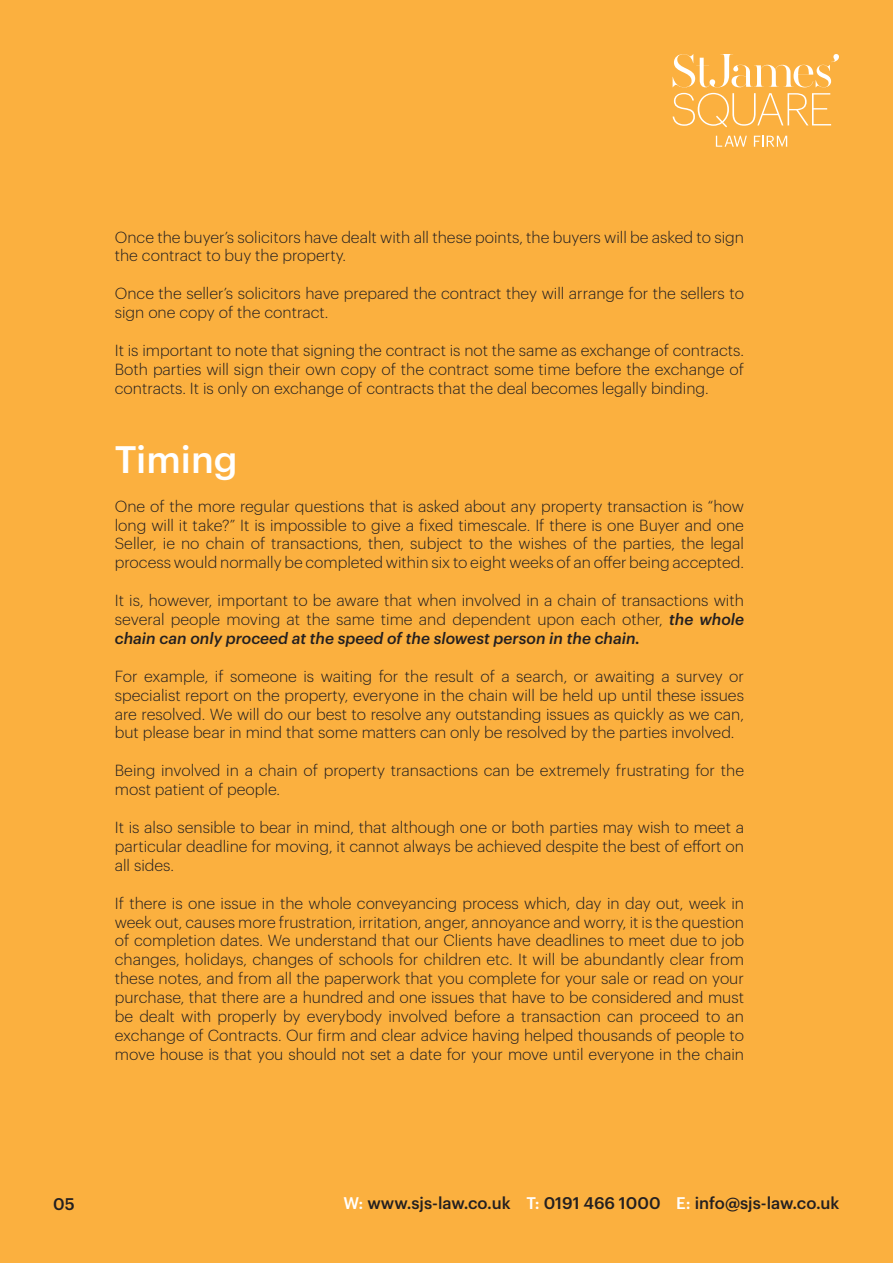
<style>
.page{position:relative;width:893px;height:1263px;background:#fbb03f}
.page>*{position:absolute;margin:0;border:0;box-sizing:border-box;transform-origin:0 0}
.t1{font:500 37.5px "Graphik";color:#fff}
.t2{font:500 16.5px "Graphik";color:#231f20}
.t3{font:300 15.75px/18.9px "Graphik";color:#231f20;text-align:justify}
.s1{font-weight:500;font-style:italic}
.s2{color:#fff}
</style>
<div class="page">
<svg style="left:673px;top:93px;width:158px;height:34px"></svg>
<svg style="left:716px;top:136px;width:31px;height:11px"></svg>
<svg style="left:754px;top:136px;width:33px;height:11px"></svg>
<svg style="left:673px;top:54px;width:166px;height:33px"></svg>
<p class="t3" style="left:115px;top:226px;width:631px">Once the buyer’s solicitors have dealt with all these points, the buyers will be asked to sign the contract to buy the property.</p>
<p class="t3" style="left:115px;top:283px;width:631px">Once the seller’s solicitors have prepared the contract they will arrange for the sellers to sign one copy of the contract.</p>
<p class="t3" style="left:115px;top:340px;width:631px">It is important to note that signing the contract is not the same as exchange of contracts.<br>Both parties will sign their own copy of the contract some time before the exchange of contracts. It is only on exchange of contracts that the deal becomes legally binding.</p>
<p class="t1" style="left:115px;top:431px;width:124px">Timing</p>
<p class="t3" style="left:115px;top:495px;width:631px">One of the more regular questions that is asked about any property transaction is “how long will it take?” It is impossible to give a fixed timescale. If there is one Buyer and one Seller, ie no chain of transactions, then, subject to the wishes of the parties, the legal process would normally be completed within six to eight weeks of an offer being accepted.</p>
<p class="t3" style="left:115px;top:590px;width:631px">It is, however, important to be aware that when involved in a chain of transactions with several people moving at the same time and dependent upon each other, <span class="s1">the whole chain can only proceed at the speed of the slowest person in the chain.</span></p>
<p class="t3" style="left:115px;top:665px;width:631px">For example, if someone is waiting for the result of a search, or awaiting a survey or specialist report on the property, everyone in the chain will be held up until these issues are resolved. We will do our best to resolve any outstanding issues as quickly as we can, but please bear in mind that some matters can only be resolved by the parties involved.</p>
<p class="t3" style="left:115px;top:760px;width:631px">Being involved in a chain of property transactions can be extremely frustrating for the most patient of people.</p>
<p class="t3" style="left:115px;top:817px;width:631px">It is also sensible to bear in mind, that although one or both parties may wish to meet a particular deadline for moving, it cannot always be achieved despite the best of effort on all sides.</p>
<p class="t3" style="left:115px;top:892px;width:631px">If there is one issue in the whole conveyancing process which, day in day out, week in week out, causes more frustration, irritation, anger, annoyance and worry, it is the question of completion dates. We understand that our Clients have deadlines to meet due to job changes, holidays, changes of schools for children etc. It will be abundantly clear from these notes, and from all the paperwork that you complete for your sale or read on your purchase, that there are a hundred and one issues that have to be considered and must be dealt with properly by everybody involved before a transaction can proceed to an exchange of Contracts. Our firm and clear advice having helped thousands of people to move house is that you should not set a date for your move until everyone in the chain</p>
<p class="t2" style="left:53px;top:1191px;width:23px">05</p>
<p class="t2" style="left:344px;top:1190px;width:497px"><span class="s2">W:</span> www.sjs-law.co.uk <span class="s2">T:</span> 0191 466 1000 <span class="s2">E:</span> info@sjs-law.co.uk</p>
</div>
